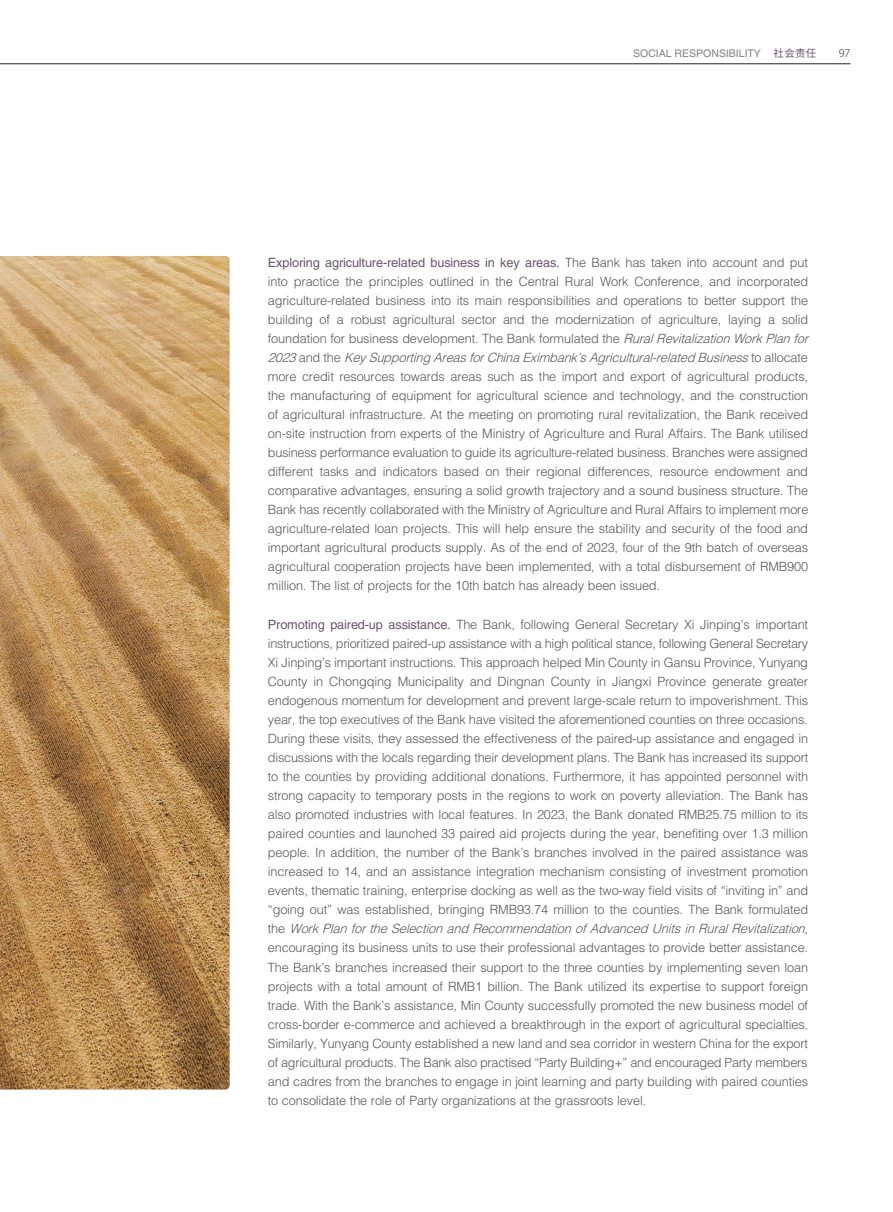
<style>
.page{position:relative;width:893px;height:1212px;background:#fff}
.page>*{position:absolute;margin:0;border:0;box-sizing:border-box;transform-origin:0 0}
.t1{font:300 12.75px/19px "Helvetica LT Std";letter-spacing:-.01em;color:#57585a}
.t2{font:300 12px "Myriad Pro";color:#231f20}
.t3{font:10.5px "Helvetica LT Std";color:#808285}
.s1{font-family:"Source Han Sans CN";color:#6a576c}
.s2{font-weight:400;color:#6a576c}
.s3{font-style:italic}
</style>
<div class="page">
<hr style="left:0;top:64px;width:850px;height:1px;background:#231f20">
<img style="left:0;top:256px;width:230px;height:833px">
<p class="t3" style="left:633px;top:47px;width:185px">SOCIAL RESPONSIBILITY <span class="s1">社会责任</span></p>
<p class="t2" style="left:839px;top:47px;width:13px">97</p>
<p class="t1" style="left:268px;top:252px;width:546px"><span class="s2">Exploring agriculture-related business in key areas.</span> The Bank has taken into account and put into practice the principles outlined in the Central Rural Work Conference, and incorporated agriculture-related business into its main responsibilities and operations to better support the building of a robust agricultural sector and the modernization of agriculture, laying a solid foundation for business development. The Bank formulated the <span class="s3">RuralRevitalizationWorkPlanfor 2023</span>a n d t h e <span class="s3">KeySupportingAreasforChinaEximbank’sAgricultural-relatedBusiness</span>t o a l l o c a t e more credit resources towards areas such as the import and export of agricultural products, the manufacturing of equipment for agricultural science and technology, and the construction of agricultural infrastructure. At the meeting on promoting rural revitalization, the Bank received on-site instruction from experts of the Ministry of Agriculture and Rural Affairs. The Bank utilised business performance evaluation to guide its agriculture-related business. Branches were assigned different tasks and indicators based on their regional differences, resource endowment and comparative advantages, ensuring a solid growth trajectory and a sound business structure. The Bank has recently collaborated with the Ministry of Agriculture and Rural Affairs to implement more agriculture-related loan projects. This will help ensure the stability and security of the food and important agricultural products supply. As of the end of 2023, four of the 9th batch of overseas agricultural cooperation projects have been implemented, with a total disbursement of RMB900 million. The list of projects for the 10th batch has already been issued.</p>
<p class="t1" style="left:268px;top:614px;width:543px;text-align:justify"><span class="s2">Promoting paired-up assistance.</span> The Bank, following General Secretary Xi Jinping’s important instructions, prioritized paired-up assistance with a high political stance, following General Secretary Xi Jinping’s important instructions. This approach helped Min County in Gansu Province, Yunyang County in Chongqing Municipality and Dingnan County in Jiangxi Province generate greater endogenous momentum for development and prevent large-scale return to impoverishment. This year, the top executives of the Bank have visited the aforementioned counties on three occasions.<br>During these visits, they assessed the effectiveness of the paired-up assistance and engaged in discussions with the locals regarding their development plans. The Bank has increased its support to the counties by providing additional donations. Furthermore, it has appointed personnel with strong capacity to temporary posts in the regions to work on poverty alleviation. The Bank has also promoted industries with local features. In 2023, the Bank donated RMB25.75 million to its paired counties and launched 33 paired aid projects during the year, benefiting over 1.3 million people. In addition, the number of the Bank’s branches involved in the paired assistance was increased to 14, and an assistance integration mechanism consisting of investment promotion events, thematic training, enterprise docking as well as the two-way field visits of “inviting in” and “going out” was established, bringing RMB93.74 million to the counties. The Bank formulated t h e <span class="s3">WorkPlanfortheSelectionandRecommendationofAdvancedUnitsinRuralRevitalization</span>, encouraging its business units to use their professional advantages to provide better assistance.<br>The Bank’s branches increased their support to the three counties by implementing seven loan projects with a total amount of RMB1 billion. The Bank utilized its expertise to support foreign trade. With the Bank’s assistance, Min County successfully promoted the new business model of cross-border e-commerce and achieved a breakthrough in the export of agricultural specialties.<br>Similarly, Yunyang County established a new land and sea corridor in western China for the export of agricultural products. The Bank also practised “Party Building+” and encouraged Party members and cadres from the branches to engage in joint learning and party building with paired counties to consolidate the role of Party organizations at the grassroots level.</p>
</div>
